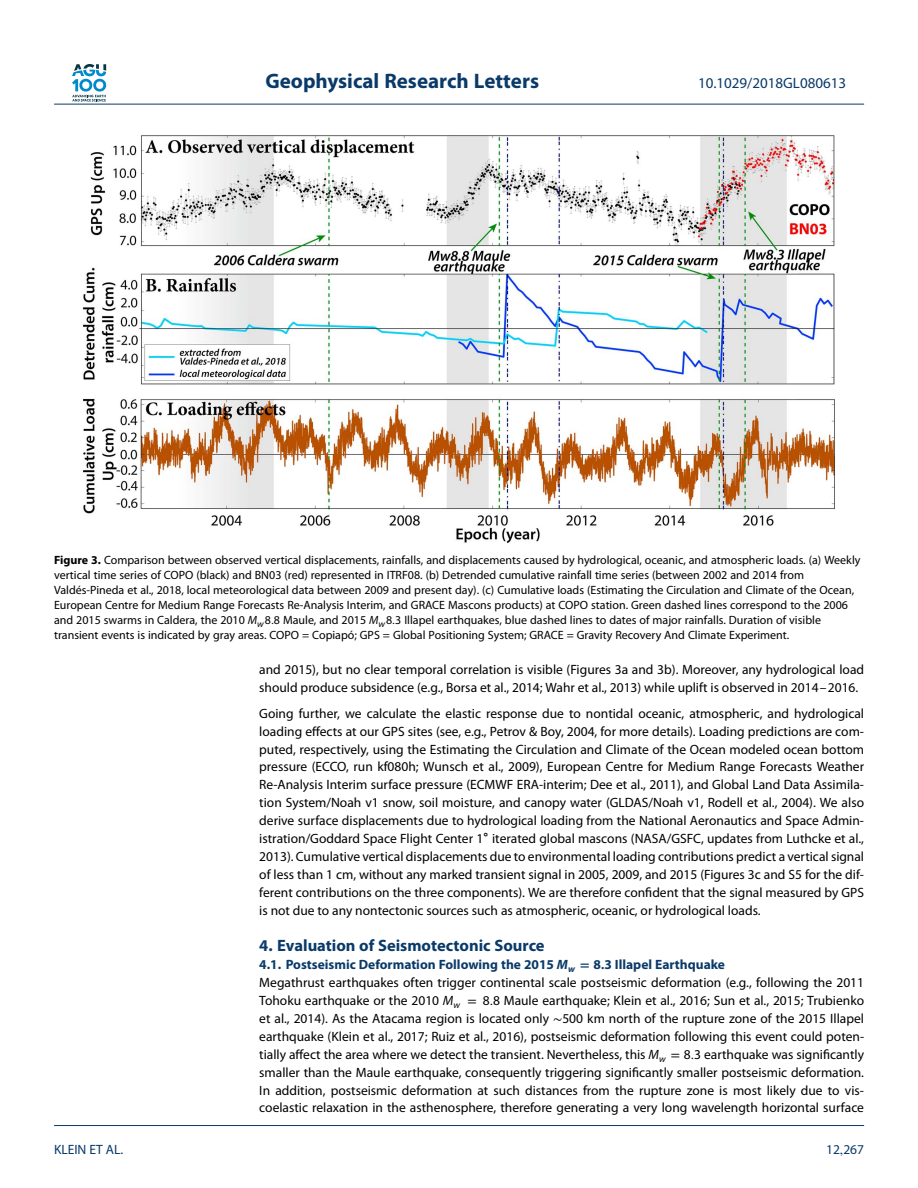
<style>
.page{position:relative;width:918px;height:1188px;background:#fff}
.page>*{position:absolute;margin:0;border:0;box-sizing:border-box;transform-origin:0 0}
.t1{font:700 21px "Myriad Pro";color:#0a3a69}
.t2{font:700 16.5px "Myriad Pro";color:#0a3a69}
.t3{font:15px "Myriad Pro";color:#0a3a69}
.t4{font:13.5px/18px "Myriad Pro";color:#000}
.t5{font:13.5px "Myriad Pro";color:#0a3a69}
.t6{font:12px/15px "Myriad Pro";color:#000}
.s1{font-weight:700}
.s2{font-style:italic}
.s3{font-family:"STIX Math";font-style:italic}
.s4{font-weight:700;color:#0a3a69}
.s5{font-weight:700;font-style:italic;color:#0a3a69}
.s6{font-family:"STIX Math";font-weight:700;color:#0a3a69}
.s7{font-family:"STIX Math";font-weight:700;font-style:italic;color:#0a3a69}
.s8{font-family:"STIX Math"}
</style>
<div class="page">
<svg style="left:72px;top:64px;width:34px;height:38px"></svg>
<hr style="left:54px;top:104px;width:810px;height:1px;background:#0a3a69">
<img style="left:83px;top:135px;width:753px;height:408px">
<hr style="left:54px;top:1125px;width:810px;height:1px;background:#0a3a69">
<h1 class="t1" style="left:265px;top:73px;width:275px">Geophysical Research Letters</h1>
<p class="t3" style="left:698px;top:77px;width:150px">10.1029/2018GL080613</p>
<p class="t6" style="left:54px;top:554px;width:808px"><span class="s1">Figure 3.</span> Comparison between observed vertical displacements, rainfalls, and displacements caused by hydrological, oceanic, and atmospheric loads. (a) Weekly vertical time series of COPO (black) and BN03 (red) represented in ITRF08. (b) Detrended cumulative rainfall time series (between 2002 and 2014 from Valdés-Pineda et al., 2018, local meteorological data between 2009 and present day). (c) Cumulative loads (Estimating the Circulation and Climate of the Ocean, European Centre for Medium Range Forecasts Re-Analysis Interim, and GRACE Mascons products) at COPO station. Green dashed lines correspond to the 2006 and 2015 swarms in Caldera, the 2010 <span class="s2">M</span><sub>w</sub>8<span class="s3">.</span>8 Maule, and 2015 <span class="s2">M</span><sub>w</sub>8<span class="s3">.</span>3 Illapel earthquakes, blue dashed lines to dates of major rainfalls. Duration of visible transient events is indicated by gray areas. COPO = Copiapó; GPS = Global Positioning System; GRACE = Gravity Recovery And Climate Experiment.</p>
<p class="t4" style="left:259px;top:662px;width:606px">and 2015), but no clear temporal correlation is visible (Figures 3a and 3b). Moreover, any hydrological load should produce subsidence (e.g., Borsa et al., 2014; Wahr et al., 2013) while uplift is observed in 2014–2016.</p>
<p class="t4" style="left:259px;top:705px;width:606px;text-align:justify">Going further, we calculate the elastic response due to nontidal oceanic, atmospheric, and hydrological loading effects at our GPS sites (see, e.g., Petrov &amp; Boy, 2004, for more details). Loading predictions are com&shy;puted, respectively, using the Estimating the Circulation and Climate of the Ocean modeled ocean bottom pressure (ECCO, run kf080h; Wunsch et al., 2009), European Centre for Medium Range Forecasts Weather Re-Analysis Interim surface pressure (ECMWF ERA-interim; Dee et al., 2011), and Global Land Data Assimila&shy;tion System/Noah v1 snow, soil moisture, and canopy water (GLDAS/Noah v1, Rodell et al., 2004). We also derive surface displacements due to hydrological loading from the National Aeronautics and Space Admin&shy;istration/Goddard Space Flight Center 1<sup>∘</sup> iterated global mascons (NASA/GSFC, updates from Luthcke et al., 2013). Cumulative vertical displacements due to environmental loading contributions predict a vertical signal of less than 1 cm, without any marked transient signal in 2005, 2009, and 2015 (Figures 3c and S5 for the dif&shy;ferent contributions on the three components). We are therefore confident that the signal measured by GPS is not due to any nontectonic sources such as atmospheric, oceanic, or hydrological loads.</p>
<p class="t2" style="left:259px;top:939px;width:287px">4. Evaluation of Seismotectonic Source</p>
<p class="t4" style="left:259px;top:956px;width:606px"><span class="s4">4.1. Postseismic Deformation Following the 2015</span> <span class="s5">M</span><sub>w</sub> <span class="s6">=</span> <span class="s4">8</span><span class="s7">.</span><span class="s4">3 Illapel Earthquake<br></span>Megathrust earthquakes often trigger continental scale postseismic deformation (e.g., following the 2011<br>Tohoku earthquake or the 2010 <span class="s2">M</span><sub>w</sub> <span class="s8">=</span> 8<span class="s3">.</span>8 Maule earthquake; Klein et al., 2016; Sun et al., 2015; Trubienko et al., 2014). As the Atacama region is located only <span class="s8">∼</span>500 km north of the rupture zone of the 2015 Illapel earthquake (Klein et al., 2017; Ruiz et al., 2016), postseismic deformation following this event could poten&shy;tially affect the area where we detect the transient. Nevertheless, this <span class="s2">M</span><sub>w</sub> <span class="s8">=</span> 8<span class="s3">.</span>3 earthquake was significantly smaller than the Maule earthquake, consequently triggering significantly smaller postseismic deformation.<br>In addition, postseismic deformation at such distances from the rupture zone is most likely due to vis&shy;coelastic relaxation in the asthenosphere, therefore generating a very long wavelength horizontal surface</p>
<p class="t5" style="left:54px;top:1144px;width:71px">KLEIN ET AL.</p>
<p class="t5" style="left:826px;top:1144px;width:39px">12<span class="s3">,</span>267</p>
</div>
